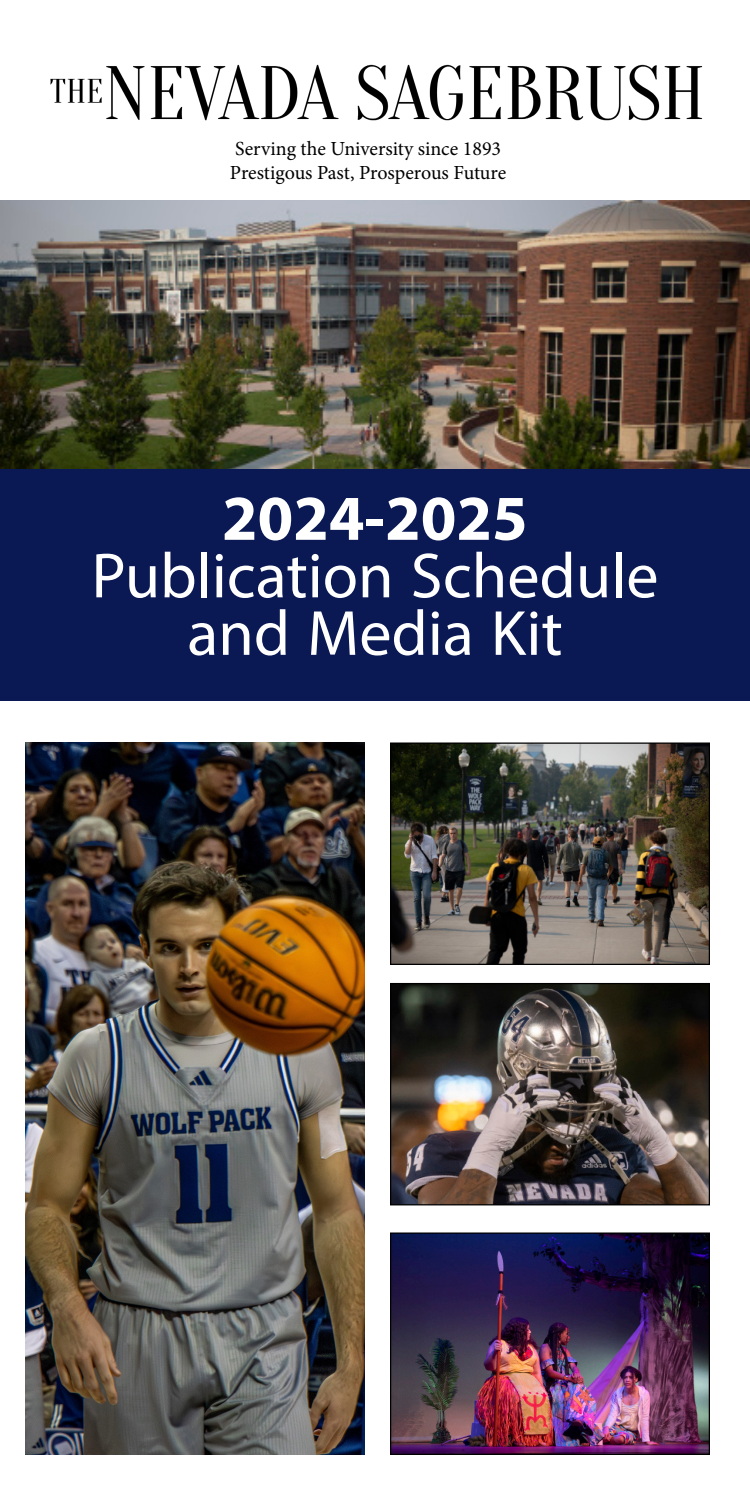
<style>
.page{position:relative;width:750px;height:1500px;background:#fff}
.page>*{position:absolute;margin:0;border:0;box-sizing:border-box;transform-origin:0 0}
.t1{font:90px "Myriad Arabic";color:#fff}
.t2{font:700 90px "Myriad Arabic";color:#fff}
.t3{font:20px/24px "Minion Pro";letter-spacing:-.005em;color:#000}
</style>
<div class="page">
<img style="left:50px;top:64px;width:653px;height:57px">
<div style="left:0;top:469px;width:750px;height:232px;background:#0a1953"></div>
<img style="left:0;top:200px;width:750px;height:269px">
<img style="left:392px;top:744px;width:316px;height:219px">
<div style="left:390px;top:742px;width:320px;height:223px;border:1px solid #000"></div>
<img style="left:392px;top:1234px;width:316px;height:219px">
<div style="left:390px;top:1232px;width:320px;height:223px;border:1px solid #000"></div>
<img style="left:392px;top:985px;width:316px;height:218px">
<div style="left:390px;top:983px;width:320px;height:222px;border:1px solid #000"></div>
<img style="left:25px;top:742px;width:340px;height:713px">
<p class="t3" style="left:230px;top:136px;width:278px">Serving the University since 1893<br>Prestigous Past, Prosperous Future</p>
<p class="t2" style="left:222px;top:456px;width:307px">2024-2025</p>
<p class="t1" style="left:92px;top:514px;width:569px">Publication Schedule</p>
<p class="t1" style="left:187px;top:572px;width:377px">and Media Kit</p>
</div>
